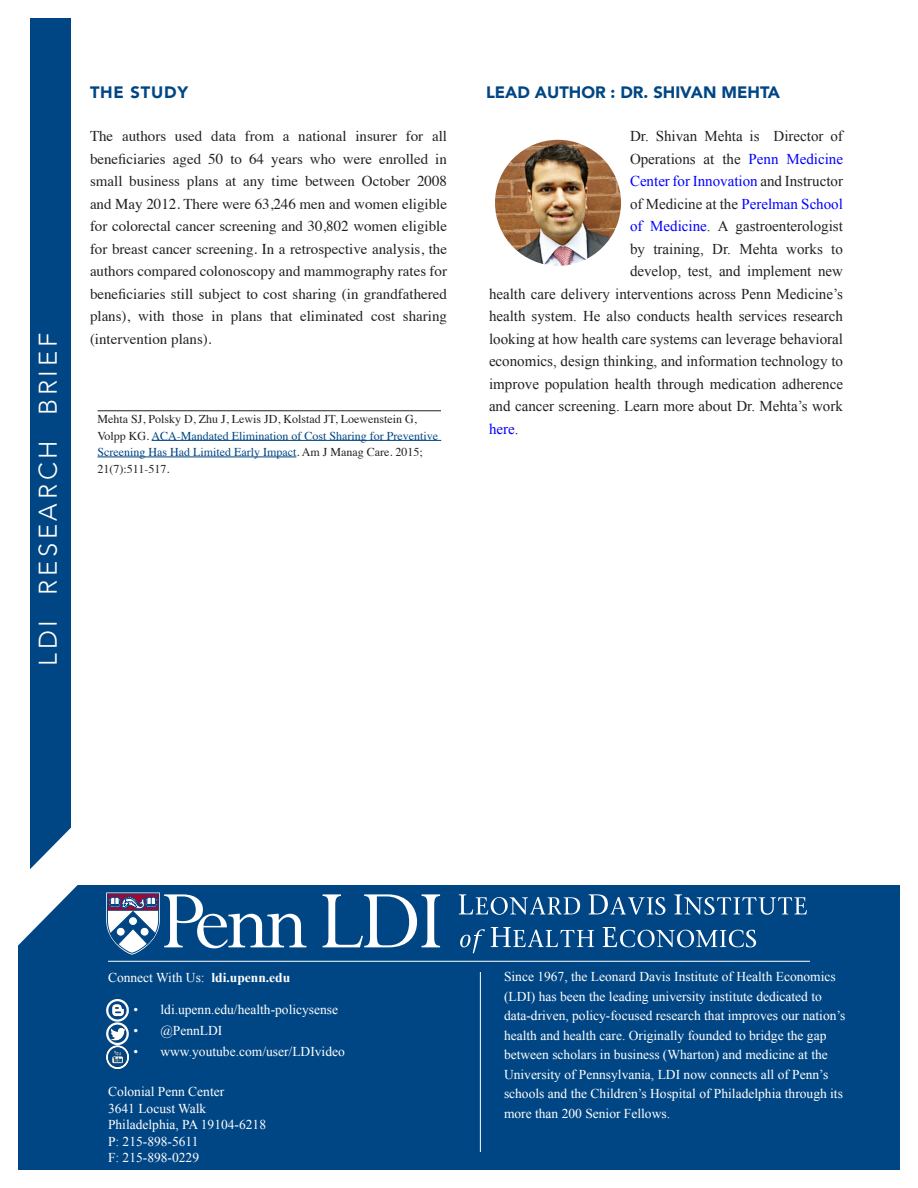
<style>
.page{position:relative;width:918px;height:1188px;background:#fff}
.page>*{position:absolute;margin:0;border:0;box-sizing:border-box;transform-origin:0 0}
.t1{font:300 25.5px "Avenir";letter-spacing:.15em;color:#fff}
.t2{font:900 16.5px "Avenir";color:#004684}
.t3{font:900 16.5px "Avenir";letter-spacing:.05em;color:#004684}
.t4{font:15px "Times New Roman";color:#231f20}
.t5{font:15px/22.5px "Times";color:#231f20;text-align:justify}
.t6{font:15px "Times New Roman";color:#00f}
.t7{font:13.5px/19.5px "Times New Roman";color:#fff}
.t8{font:12px/16.5px "Times";color:#231f20}
.s1{color:#004684}
.s2{color:#00f}
.s3{color:#231f20}
.s4{font-weight:700}
</style>
<div class="page">
<div style="left:18px;top:886px;width:882px;height:284px;background:#004684"></div>
<hr style="left:152px;top:440px;width:289px;height:1px;background:#004684">
<hr style="left:98px;top:457px;width:198px;height:1px;background:#004684">
<svg style="left:323px;top:894px;width:117px;height:53px"></svg>
<svg style="left:459px;top:894px;width:121px;height:21px"></svg>
<svg style="left:589px;top:894px;width:76px;height:21px"></svg>
<svg style="left:674px;top:894px;width:133px;height:21px"></svg>
<svg style="left:460px;top:929px;width:25px;height:24px"></svg>
<svg style="left:491px;top:927px;width:103px;height:20px"></svg>
<svg style="left:603px;top:927px;width:153px;height:20px"></svg>
<img style="left:107px;top:1000px;width:21px;height:19px">
<img style="left:110px;top:1026px;width:16px;height:16px">
<img style="left:105px;top:1044px;width:25px;height:26px">
<hr style="left:108px;top:961px;width:702px;height:1px;background:#fff">
<img style="left:495px;top:140px;width:126px;height:126px;border-radius:63px">
<hr style="left:480px;top:972px;width:1px;height:180px;background:#fff">
<div style="left:30px;top:18px;width:41px;height:868px;background:#004684"></div>
<div style="left:106px;top:999px;width:23px;height:23px;border:2px solid #fff;border-radius:50%"></div>
<div style="left:106px;top:1022px;width:23px;height:23px;border:2px solid #fff;border-radius:50%"></div>
<div style="left:486px;top:131px;width:144px;height:144px;border:8px solid #fff;border-radius:50%"></div>
<svg style="left:18px;top:827px;width:288px;height:135px"></svg>
<hr style="left:98px;top:410px;width:343px;height:1px;background:#231f20">
<p class="t1" style="left:33px;top:666px;width:335px;rotate:-90deg">LDI RESEARCH BRIEF</p>
<p class="t3" style="left:90px;top:78px;width:100px">THE STUDY</p>
<p class="t5" style="left:90px;top:123px;width:359px">The authors used data from a national insurer for all beneficiaries aged 50 to 64 years who were enrolled in small business plans at any time between October 2008 and May 2012. There were 63,246 men and women eligible for colorectal cancer screening and 30,802 women eligible for breast cancer screening. In a retrospective analysis, the authors compared colonoscopy and mammography rates for beneficiaries still subject to cost sharing (in grandfathered plans), with those in plans that eliminated cost sharing (intervention plans).</p>
<p class="t8" style="left:98px;top:410px;width:342px">Mehta SJ, Polsky D, Zhu J, Lewis JD, Kolstad JT, Loewenstein G, Volpp KG. <span class="s1">ACA-Mandated Elimination of Cost Sharing for Preventive Screening Has Had Limited Early Impact</span>. Am J Manag Care. 2015; 21(7):511-517.</p>
<p class="t2" style="left:486px;top:78px;width:296px">LEAD AUTHOR : DR. SHIVAN MEHTA</p>
<p class="t4" style="left:630px;top:126px;width:214px">Dr. Shivan Mehta is Director of</p>
<p class="t4" style="left:630px;top:148px;width:215px">Operations at the <span class="s2">Penn Medicine</span></p>
<p class="t6" style="left:630px;top:171px;width:215px">Center for Innovation <span class="s3">and Instructor</span></p>
<p class="t4" style="left:630px;top:193px;width:215px">of Medicine at the <span class="s2">Perelman School</span></p>
<p class="t4" style="left:630px;top:216px;width:215px"><span class="s2">of Medicine</span>. A gastroenterologist</p>
<p class="t4" style="left:630px;top:238px;width:215px">by training, Dr. Mehta works to</p>
<p class="t4" style="left:630px;top:261px;width:215px">develop, test, and implement new</p>
<p class="t4" style="left:489px;top:283px;width:356px">health care delivery interventions across Penn Medicine’s</p>
<p class="t4" style="left:489px;top:306px;width:356px">health system. He also conducts health services research</p>
<p class="t4" style="left:489px;top:328px;width:356px">looking at how health care systems can leverage behavioral</p>
<p class="t4" style="left:489px;top:351px;width:356px">economics, design thinking, and information technology to</p>
<p class="t4" style="left:489px;top:373px;width:356px">improve population health through medication adherence</p>
<p class="t4" style="left:489px;top:396px;width:355px">and cancer screening. Learn more about Dr. Mehta’s work</p>
<p class="t6" style="left:489px;top:418px;width:31px">here<span class="s3">.</span></p>
<p class="t7" style="left:108px;top:968px;width:184px">Connect With Us: <span class="s4">ldi.upenn.edu</span></p>
<p class="t7" style="left:134px;top:999px;width:206px">• ldi.upenn.edu/health-policysense</p>
<p class="t7" style="left:134px;top:1020px;width:90px">• @PennLDI</p>
<p class="t7" style="left:134px;top:1041px;width:213px">• www.youtube.com/user/LDIvideo</p>
<p class="t7" style="left:108px;top:1082px;width:118px">Colonial Penn Center</p>
<p class="t7" style="left:108px;top:1098px;width:100px">3641 Locust Walk</p>
<p class="t7" style="left:108px;top:1115px;width:160px">Philadelphia, PA 19104-6218</p>
<p class="t7" style="left:108px;top:1131px;width:92px">P: 215-898-5611</p>
<p class="t7" style="left:108px;top:1148px;width:93px">F: 215-898-0229</p>
<p class="t7" style="left:504px;top:967px;width:343px">Since 1967, the Leonard Davis Institute of Health Economics (LDI) has been the leading university institute dedicated to data-driven, policy-focused research that improves our nation’s health and health care. Originally founded to bridge the gap between scholars in business (Wharton) and medicine at the University of Pennsylvania, LDI now connects all of Penn’s schools and the Children’s Hospital of Philadelphia through its more than 200 Senior Fellows.</p>
</div>
